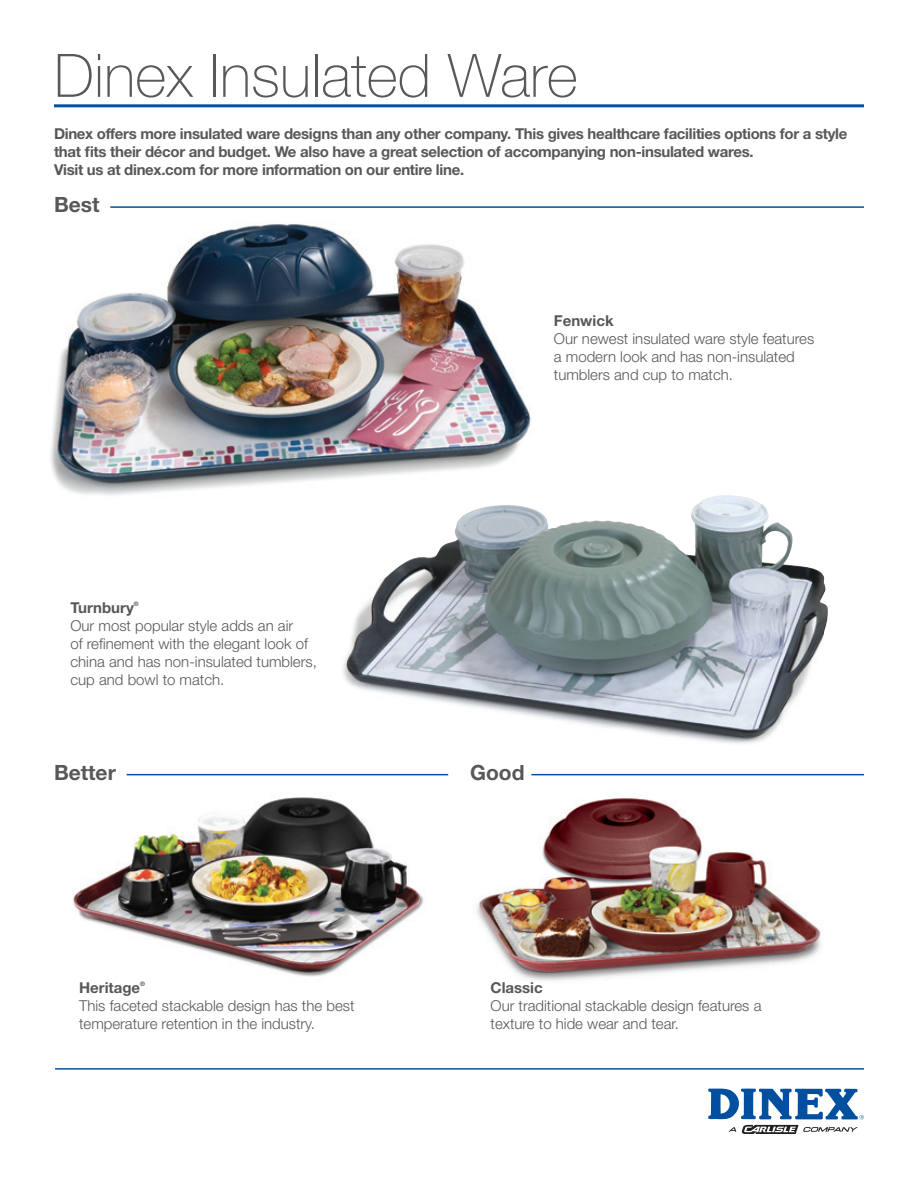
<style>
.page{position:relative;width:918px;height:1188px;background:#fff}
.page>*{position:absolute;margin:0;border:0;box-sizing:border-box;transform-origin:0 0}
.t1{font:100 60px "Helvetica Neue LT Std";color:#57585a}
.t2{font:700 21px "Helvetica Neue LT Std";color:#57585a}
.t3{font:300 15px/18px "Helvetica Neue LT Std";color:#57585a}
.t4{font:700 15px/18px "Helvetica Neue LT Std";letter-spacing:-.02em;color:#57585a}
.t5{font:700 15px "Helvetica Neue LT Std";color:#57585a}
.t6{font:700 6.15px "Helvetica Neue LT Std";color:#57585a}
</style>
<div class="page">
<hr style="left:54px;top:104px;width:810px;height:3px;background:#01509f">
<img style="left:50px;top:224px;width:481px;height:272px">
<hr style="left:110px;top:206px;width:754px;height:2px;background:#01539e">
<hr style="left:55px;top:1068px;width:809px;height:2px;background:#01539e">
<hr style="left:127px;top:774px;width:321px;height:1px;background:#01539e">
<hr style="left:531px;top:774px;width:333px;height:1px;background:#01539e">
<img style="left:73px;top:797px;width:351px;height:180px">
<img style="left:476px;top:798px;width:345px;height:183px">
<img style="left:335px;top:495px;width:493px;height:249px">
<svg style="left:708px;top:1088px;width:156px;height:46px"></svg>
<h1 class="t1" style="left:54px;top:41px;width:525px">Dinex Insulated Ware</h1>
<p class="t4" style="left:54px;top:124px;width:795px">Dinex offers more insulated ware designs than any other company. This gives healthcare facilities options for a style that fits their décor and budget. We also have a great selection of accompanying non-insulated wares.<br>Visit us at dinex.com for more information on our entire line.</p>
<h2 class="t2" style="left:54px;top:192px;width:47px">Best</h2>
<p class="t5" style="left:554px;top:312px;width:61px">Fenwick</p>
<p class="t3" style="left:554px;top:330px;width:262px">Our newest insulated ware style features a modern look and has non-insulated tumblers and cup to match.</p>
<p class="t5" style="left:70px;top:598px;width:65px">Turnbury</p>
<p class="t6" style="left:134px;top:600px;width:6px">®</p>
<p class="t3" style="left:70px;top:616px;width:248px">Our most popular style adds an air<br>of refinement with the elegant look of china and has non-insulated tumblers, cup and bowl to match.</p>
<h2 class="t2" style="left:54px;top:759px;width:63px">Better</h2>
<h2 class="t2" style="left:470px;top:759px;width:56px">Good</h2>
<p class="t5" style="left:79px;top:978px;width:63px">Heritage</p>
<p class="t6" style="left:140px;top:980px;width:6px">®</p>
<p class="t3" style="left:79px;top:996px;width:277px">This faceted stackable design has the best temperature retention in the industry.</p>
<p class="t5" style="left:491px;top:978px;width:54px">Classic</p>
<p class="t3" style="left:491px;top:996px;width:272px">Our traditional stackable design features a texture to hide wear and tear.</p>
</div>
